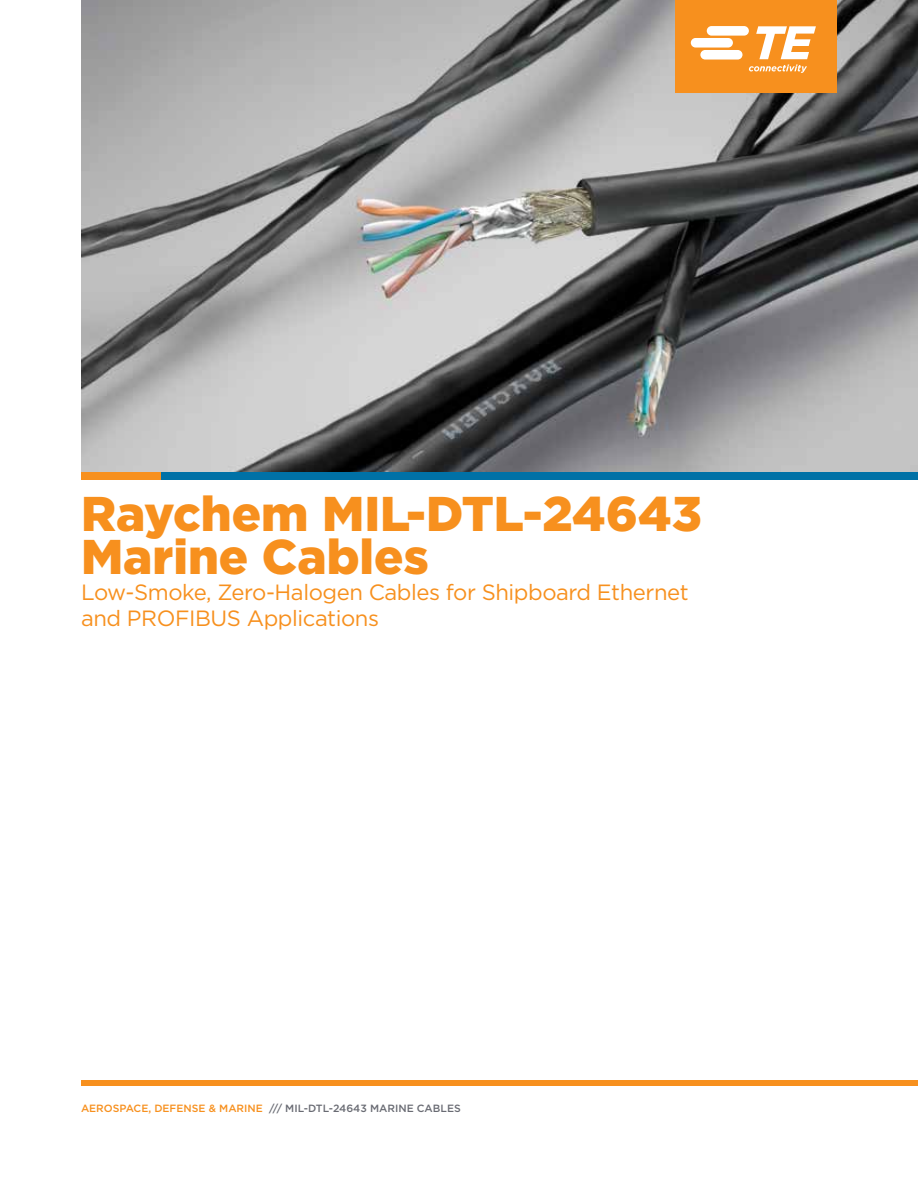
<style>
.page{position:relative;width:918px;height:1188px;background:#fff}
.page>*{position:absolute;margin:0;border:0;box-sizing:border-box;transform-origin:0 0}
.t1{font:900 48.75px/42px "Gotham";color:#f7901e}
.t2{font:22.05px/26.5px "Gotham";letter-spacing:-.02em;color:#f7901e}
.t3{font:500 10.5px "Gotham";color:#696b73}
.s1{color:#f7901e}
</style>
<div class="page">
<img style="left:81px;top:0;width:837px;height:472px">
<div style="left:675px;top:0;width:162px;height:93px;background:#f7901e"></div>
<svg style="left:691px;top:26px;width:125px;height:47px"></svg>
<div style="left:81px;top:1080px;width:837px;height:6px;background:#f7901e"></div>
<div style="left:160px;top:472px;width:758px;height:8px;background:#0071a6"></div>
<div style="left:81px;top:472px;width:79px;height:8px;background:#f7901e"></div>
<h1 class="t1" style="left:81px;top:493px;width:622px">Raychem MIL-DTL-24643<br>Marine Cables</h1>
<p class="t2" style="left:81px;top:578px;width:609px">Low-Smoke, Zero-Halogen Cables for Shipboard Ethernet and PROFIBUS Applications</p>
<p class="t3" style="left:81px;top:1102px;width:381px"><span class="s1">AEROSPACE, DEFENSE &amp; MARINE</span> /// MIL-DTL-24643 MARINE CABLES</p>
</div>
